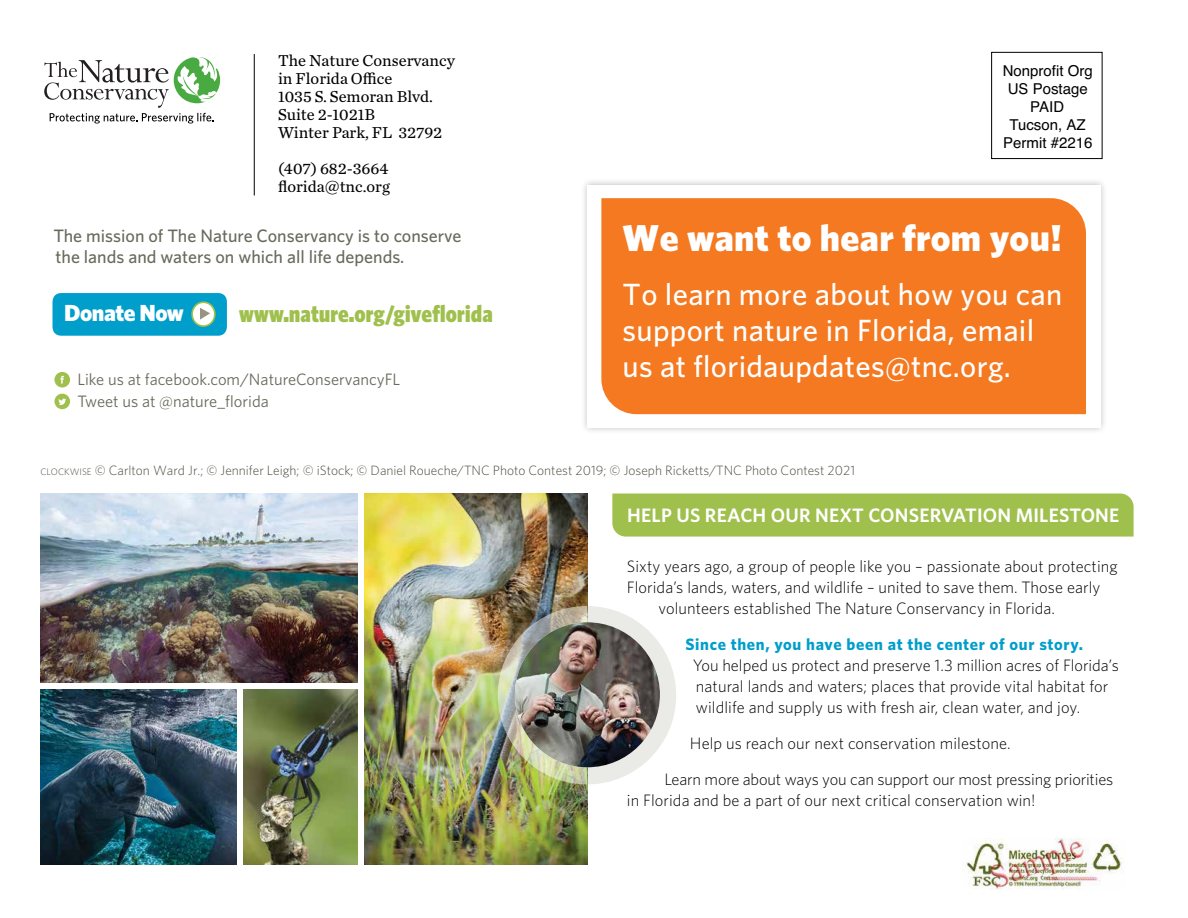
<style>
.page{position:relative;width:1188px;height:918px;background:#fff}
.page>*{position:absolute;margin:0;border:0;box-sizing:border-box;transform-origin:0 0}
.t1{font:900 37.5px "Whitney";letter-spacing:.01em;color:#fff}
.t2{font:500 30.75px/36px "Whitney";letter-spacing:.01em;color:#fff}
.t3{font:900 24px "Whitney Condensed";letter-spacing:.01em;color:#a0c04d}
.t4{font:900 23.25px "Whitney";letter-spacing:-.02em;color:#fff}
.t5{font:600 19.5px "Whitney";letter-spacing:.01em;color:#fff}
.t6{font:500 18px/21px "Whitney";color:#6a695c}
.t7{font:300 16.5px/21px "Whitney";letter-spacing:.005em;color:#000}
.t8{font:16.5px/18px "Chronicle Text G2";color:#000}
.t9{font:16.5px/22.5px "Whitney";color:#6a695c}
.t10{font:700 16.5px "Whitney";letter-spacing:.04em;color:#009ecb}
.t11{font:15px/18px "Helvetica";color:#000;text-align:center}
.t12{font:300 13.5px "Whitney";color:#4d4c42}
.s1{font-size:9.45px}
</style>
<div class="page">
<img style="left:364px;top:494px;width:223px;height:371px">
<div style="left:991px;top:52px;width:111px;height:107px;border:1px solid #000"></div>
<img style="left:962px;top:839px;width:162px;height:50px">
<div style="left:612px;top:494px;width:522px;height:43px;background:#a0c04d"></div>
<img style="left:243px;top:689px;width:115px;height:176px">
<img style="left:40px;top:494px;width:318px;height:188px">
<img style="left:40px;top:689px;width:196px;height:176px">
<img style="left:498px;top:606px;width:178px;height:178px">
<img style="left:515px;top:622px;width:145px;height:145px;border-radius:72px">
<svg style="left:44px;top:57px;width:176px;height:67px"></svg>
<hr style="left:254px;top:54px;width:1px;height:141px;background:#000">
<svg style="left:54px;top:372px;width:16px;height:16px"></svg>
<svg style="left:54px;top:394px;width:16px;height:15px"></svg>
<svg style="left:52px;top:293px;width:175px;height:43px;background:#13a4cb"></svg>
<div style="left:580px;top:178px;width:528px;height:257px;background:#000;opacity:.25"></div>
<div style="left:588px;top:185px;width:513px;height:243px;background:#fff"></div>
<div style="left:601px;top:198px;width:485px;height:216px;background:#f47920"></div>
<p class="t8" style="left:278px;top:51px;width:178px">The Nature Conservancy in Florida Office<br>1035 S. Semoran Blvd.<br>Suite 2-1021B<br>Winter Park, FL 32792</p>
<p class="t8" style="left:278px;top:159px;width:113px">(407) 682-3664 florida@tnc.org</p>
<p class="t6" style="left:53px;top:225px;width:410px">The mission of The Nature Conservancy is to conserve the lands and waters on which all life depends.</p>
<h3 class="t4" style="left:64px;top:298px;width:121px">Donate Now</h3>
<h3 class="t3" style="left:239px;top:298px;width:255px">www.nature.org/giveflorida</h3>
<p class="t9" style="left:77px;top:368px;width:324px">Like us at facebook.com/NatureConservancyFL<br>Tweet us at @nature_florida</p>
<p class="t11" style="left:1003px;top:63px;width:92px">Nonprofit Org<br>US Postage<br>PAID<br>Tucson, AZ<br>Permit #2216</p>
<h1 class="t1" style="left:623px;top:213px;width:441px">We want to hear from you!</h1>
<h2 class="t2" style="left:623px;top:276px;width:441px">To learn more about how you can support nature in Florida, email us at floridaupdates@tnc.org.</h2>
<p class="t12" style="left:40px;top:461px;width:816px"><span class="s1">CLOCKWISE</span> © Carlton Ward Jr.; © Jennifer Leigh; © iStock; © Daniel Roueche/TNC Photo Contest 2019; © Joseph Ricketts/TNC Photo Contest 2021</p>
<p class="t5" style="left:627px;top:502px;width:494px">HELP US REACH OUR NEXT CONSERVATION MILESTONE</p>
<p class="t7" style="left:627px;top:555px;width:492px">Sixty years ago, a group of people like you – passionate about protecting</p>
<p class="t7" style="left:627px;top:576px;width:475px">Florida’s lands, waters, and wildlife – united to save them. Those early</p>
<p class="t7" style="left:658px;top:597px;width:398px">volunteers established The Nature Conservancy in Florida.</p>
<p class="t10" style="left:685px;top:633px;width:399px">Since then, you have been at the center of our story.</p>
<p class="t7" style="left:693px;top:654px;width:427px">You helped us protect and preserve 1.3 million acres of Florida’s natural lands and waters; places that provide vital habitat for wildlife and supply us with fresh air, clean water, and joy.</p>
<p class="t7" style="left:664px;top:725px;width:450px;line-height:36px;text-indent:25px">Help us reach our next conservation milestone.<br>Learn more about ways you can support our most pressing priorities</p>
<p class="t7" style="left:627px;top:789px;width:410px">in Florida and be a part of our next critical conservation win!</p>
</div>
